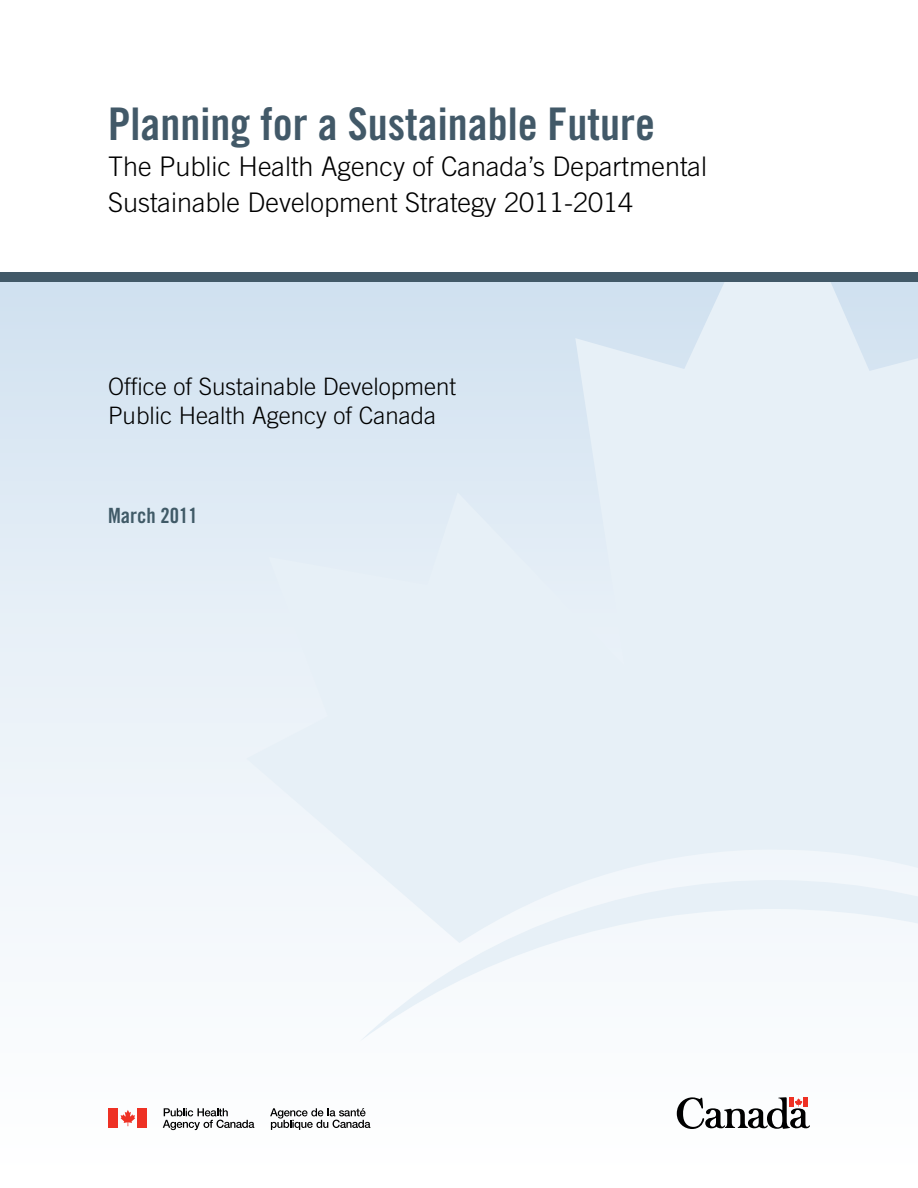
<style>
.page{position:relative;width:918px;height:1188px;background:#fff}
.page>*{position:absolute;margin:0;border:0;box-sizing:border-box;transform-origin:0 0}
.t1{font:45px "Trade Gothic LT Std Bd Cn 20";color:#425968}
.t2{font:300 27px/36px "Trade Gothic LT Std";color:#000}
.t3{font:300 24px/28.5px "Trade Gothic LT Std";color:#000}
.t4{font:21px "Trade Gothic LT Std Bd Cn 20";color:#405a67}
</style>
<div class="page">
<div style="left:0;top:278px;width:918px;height:887px;background:linear-gradient(to bottom,#d3e3f1,#fff)"></div>
<svg style="left:360px;top:944px;width:558px;height:106px"></svg>
<svg style="left:246px;top:282px;width:672px;height:662px;background:#e4eef6"></svg>
<div style="left:0;top:272px;width:918px;height:10px;background:#425968"></div>
<div style="left:109px;top:1108px;width:9px;height:20px;background:#ee3124"></div>
<svg style="left:121px;top:1110px;width:14px;height:16px"></svg>
<div style="left:137px;top:1108px;width:10px;height:20px;background:#ee3124"></div>
<svg style="left:163px;top:1108px;width:91px;height:22px"></svg>
<svg style="left:270px;top:1108px;width:100px;height:22px"></svg>
<svg style="left:677px;top:1097px;width:133px;height:32px"></svg>
<h1 class="t1" style="left:108px;top:97px;width:549px">Planning for a Sustainable Future</h1>
<p class="t2" style="left:108px;top:149px;width:601px">The Public Health Agency of Canada’s Departmental<br>Sustainable Development Strategy 2011-2014</p>
<p class="t3" style="left:108px;top:372px;width:350px">Office of Sustainable Development<br>Public Health Agency of Canada</p>
<p class="t4" style="left:108px;top:503px;width:91px">March 2011</p>
</div>
